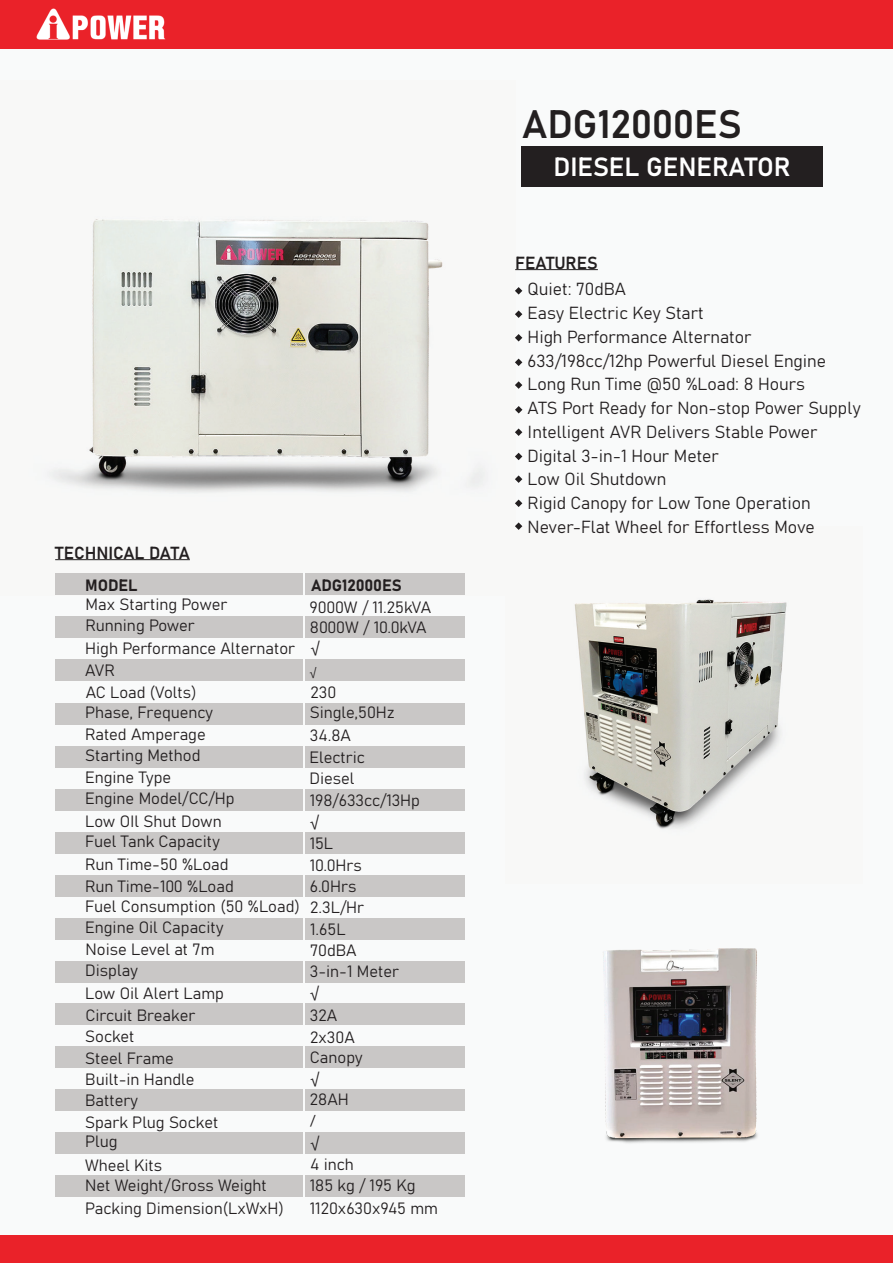
<style>
.page{position:relative;width:893px;height:1263px;background:#f9fafa}
.page>*{position:absolute;margin:0;border:0;box-sizing:border-box;transform-origin:0 0}
.t1{font:39.15px "Bahnschrift";color:#231f20}
.t2{font:25.95px "Bahnschrift";color:#fff}
.t3{font:17.25px/23.7px "Bahnschrift";color:#231f20}
.t4{font:16.2px/21.5px "Bahnschrift";color:#231f20}
.t5{font:16.2px "Myriad Pro";color:#231f20}
.t6{font:12.15px "Myriad Pro";color:#231f20}
</style>
<div class="page">
<img style="left:52px;top:219px;width:432px;height:376px">
<img style="left:522px;top:526px;width:265px;height:303px">
<img style="left:603px;top:948px;width:155px;height:195px">
<div style="left:521px;top:146px;width:302px;height:41px;background:#231f20"></div>
<hr style="left:515px;top:269px;width:83px;height:1px;background:#231f20">
<hr style="left:55px;top:559px;width:135px;height:1px;background:#231f20">
<svg style="left:515px;top:287px;width:7px;height:8px"></svg>
<svg style="left:515px;top:310px;width:7px;height:8px"></svg>
<svg style="left:515px;top:334px;width:7px;height:7px"></svg>
<svg style="left:515px;top:359px;width:7px;height:7px"></svg>
<svg style="left:515px;top:381px;width:7px;height:8px"></svg>
<svg style="left:515px;top:406px;width:7px;height:7px"></svg>
<svg style="left:515px;top:428px;width:7px;height:8px"></svg>
<svg style="left:515px;top:453px;width:7px;height:7px"></svg>
<svg style="left:515px;top:475px;width:7px;height:8px"></svg>
<svg style="left:515px;top:500px;width:7px;height:7px"></svg>
<svg style="left:515px;top:522px;width:7px;height:8px"></svg>
<div style="left:0;top:1236px;width:893px;height:27px;background:#ea2229"></div>
<div style="left:0;top:0;width:893px;height:48px;background:#ea2229"></div>
<img style="left:33px;top:8px;width:136px;height:41px">
<div style="left:55px;top:703px;width:410px;height:21px;background:#c9c7c6"></div>
<div style="left:55px;top:746px;width:410px;height:21px;background:#c9c7c6"></div>
<div style="left:55px;top:789px;width:410px;height:21px;background:#c9c7c6"></div>
<div style="left:55px;top:832px;width:410px;height:21px;background:#c9c7c6"></div>
<div style="left:55px;top:875px;width:410px;height:21px;background:#c9c7c6"></div>
<div style="left:55px;top:918px;width:410px;height:21px;background:#c9c7c6"></div>
<div style="left:55px;top:961px;width:410px;height:21px;background:#c9c7c6"></div>
<div style="left:55px;top:1004px;width:410px;height:21px;background:#c9c7c6"></div>
<div style="left:55px;top:1047px;width:410px;height:21px;background:#c9c7c6"></div>
<div style="left:55px;top:1090px;width:410px;height:21px;background:#c9c7c6"></div>
<div style="left:55px;top:1132px;width:410px;height:22px;background:#c9c7c6"></div>
<div style="left:55px;top:1175px;width:410px;height:22px;background:#c9c7c6"></div>
<div style="left:55px;top:660px;width:409px;height:21px;background:#c9c7c6"></div>
<div style="left:55px;top:616px;width:409px;height:22px;background:#c9c7c6"></div>
<div style="left:55px;top:573px;width:409px;height:22px;background:#c9c7c6"></div>
<svg style="left:304px;top:660px;width:1px;height:21px"></svg>
<svg style="left:304px;top:616px;width:1px;height:22px"></svg>
<svg style="left:304px;top:572px;width:1px;height:23px"></svg>
<svg style="left:304px;top:703px;width:1px;height:21px"></svg>
<svg style="left:303px;top:746px;width:1px;height:21px"></svg>
<svg style="left:303px;top:789px;width:1px;height:21px"></svg>
<svg style="left:303px;top:832px;width:1px;height:21px"></svg>
<svg style="left:303px;top:875px;width:1px;height:21px"></svg>
<svg style="left:303px;top:918px;width:1px;height:21px"></svg>
<svg style="left:303px;top:961px;width:1px;height:21px"></svg>
<svg style="left:303px;top:1004px;width:1px;height:21px"></svg>
<svg style="left:303px;top:1047px;width:1px;height:21px"></svg>
<svg style="left:303px;top:1090px;width:1px;height:21px"></svg>
<svg style="left:303px;top:1132px;width:1px;height:22px"></svg>
<svg style="left:303px;top:1175px;width:1px;height:22px"></svg>
<p class="t3" style="left:55px;top:540px;width:136px">TECHNICAL DATA</p>
<p class="t4" style="left:85px;top:573px;width:54px">MODEL</p>
<p class="t4" style="left:86px;top:593px;width:143px">Max Starting Power</p>
<p class="t4" style="left:86px;top:614px;width:111px">Running Power</p>
<p class="t4" style="left:85px;top:637px;width:211px">High Performance Alternator</p>
<p class="t4" style="left:85px;top:658px;width:31px">AVR</p>
<p class="t4" style="left:86px;top:681px;width:112px">AC Load (Volts)</p>
<p class="t4" style="left:85px;top:701px;width:151px">Phase, Frequency<br>Rated Amperage<br>Starting Method<br>Engine Type<br>Engine Model/CC/Hp</p>
<p class="t4" style="left:85px;top:811px;width:138px;line-height:20px">Low OIl Shut Down<br>Fuel Tank Capacity</p>
<p class="t4" style="left:85px;top:853px;width:150px">Run Time-50 %Load<br>Run Time-100 %Load</p>
<p class="t4" style="left:85px;top:894px;width:216px">Fuel Consumption (50 %Load)</p>
<p class="t4" style="left:85px;top:916px;width:140px">Engine Oil Capacity</p>
<p class="t4" style="left:86px;top:937px;width:131px">Noise Level at 7m</p>
<p class="t4" style="left:85px;top:958px;width:54px">Display</p>
<p class="t4" style="left:85px;top:981px;width:140px">Low Oil Alert Lamp</p>
<p class="t4" style="left:85px;top:1003px;width:111px">Circuit Breaker</p>
<p class="t4" style="left:85px;top:1024px;width:90px">Socket<br>Steel Frame</p>
<p class="t4" style="left:85px;top:1068px;width:135px">Built-in Handle<br>Battery<br>Spark Plug Socket</p>
<p class="t4" style="left:85px;top:1155px;width:183px;line-height:19.8px">Wheel Kits<br>Net Weight/Gross Weight</p>
<p class="t4" style="left:85px;top:1196px;width:200px">Packing Dimension(LxWxH)</p>
<p class="t4" style="left:85px;top:1130px;width:34px">Plug</p>
<p class="t4" style="left:311px;top:573px;width:92px">ADG12000ES</p>
<p class="t4" style="left:310px;top:595px;width:123px">9000W / 11.25kVA</p>
<p class="t4" style="left:310px;top:615px;width:118px">8000W / 10.0kVA</p>
<p class="t6" style="left:310px;top:665px;width:8px">√</p>
<p class="t5" style="left:310px;top:639px;width:11px">√</p>
<p class="t4" style="left:310px;top:681px;width:87px;line-height:20.1px">230<br>Single,50Hz</p>
<p class="t4" style="left:310px;top:724px;width:57px">34.8A<br>Electric</p>
<p class="t4" style="left:310px;top:788px;width:112px">198/633cc/13Hp</p>
<p class="t5" style="left:310px;top:812px;width:11px">√</p>
<p class="t4" style="left:310px;top:853px;width:54px">10.0Hrs</p>
<p class="t4" style="left:310px;top:767px;width:46px">Diesel</p>
<p class="t4" style="left:310px;top:831px;width:25px">15L</p>
<p class="t4" style="left:310px;top:874px;width:56px">6.0Hrs<br>2.3L/Hr</p>
<p class="t4" style="left:310px;top:917px;width:48px">1.65L<br>70dBA</p>
<p class="t4" style="left:310px;top:960px;width:90px">3-in-1 Meter</p>
<p class="t5" style="left:310px;top:983px;width:11px">√</p>
<p class="t4" style="left:310px;top:1003px;width:29px">32A</p>
<p class="t4" style="left:310px;top:1026px;width:54px;line-height:20.1px">2x30A<br>Canopy</p>
<p class="t5" style="left:310px;top:1070px;width:11px">√</p>
<p class="t4" style="left:310px;top:1087px;width:40px">28AH</p>
<p class="t5" style="left:310px;top:1111px;width:7px">/</p>
<p class="t4" style="left:310px;top:1152px;width:45px">4 inch</p>
<p class="t5" style="left:310px;top:1133px;width:11px">√</p>
<p class="t4" style="left:310px;top:1172px;width:130px;line-height:23.5px">185 kg / 195 Kg<br>1120x630x945 mm</p>
<h1 class="t1" style="left:522px;top:95px;width:221px">ADG12000ES</h1>
<h2 class="t2" style="left:554px;top:147px;width:239px">DIESEL GENERATOR</h2>
<p class="t3" style="left:515px;top:250px;width:84px">FEATURES</p>
<p class="t3" style="left:528px;top:276px;width:335px">Quiet: 70dBA<br>Easy Electric Key Start<br>High Performance Alternator<br>633/198cc/12hp Powerful Diesel Engine<br>Long Run Time @50 %Load: 8 Hours<br>ATS Port Ready for Non-stop Power Supply<br>Intelligent AVR Delivers Stable Power<br>Digital 3-in-1 Hour Meter<br>Low Oil Shutdown<br>Rigid Canopy for Low Tone Operation<br>Never-Flat Wheel for Effortless Move</p>
</div>
